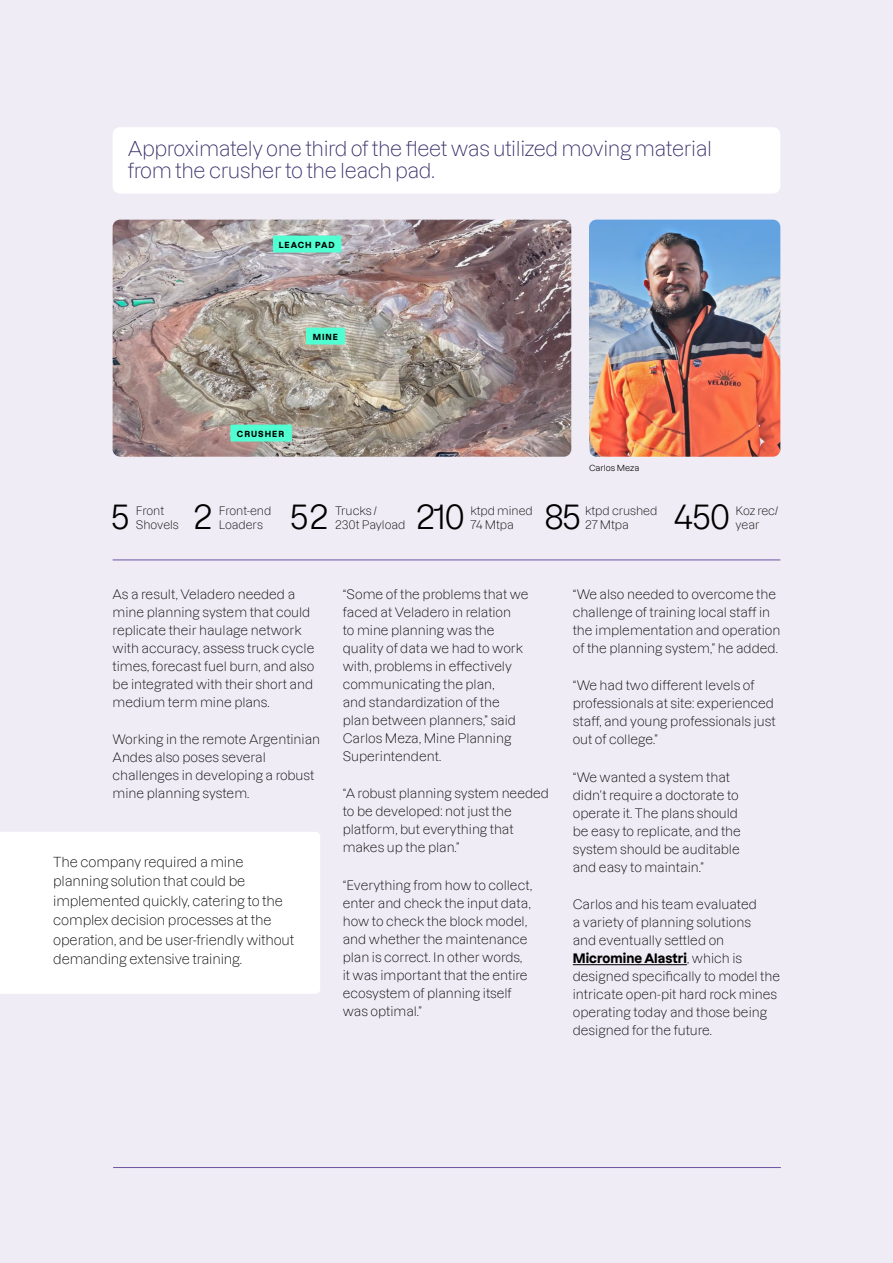
<style>
.page{position:relative;width:893px;height:1263px;background:#efecf5}
.page>*{position:absolute;margin:0;border:0;box-sizing:border-box;transform-origin:0 0}
.t1{font:33.15px "Dazzed";letter-spacing:-.06em;color:#000}
.t2{font:300 20.1px/21.3px "Dazzed";letter-spacing:-.02em;color:#372d69}
.t3{font:300 13.5px/19.5px "Dazzed";letter-spacing:-.01em;color:#000}
.t4{font:300 12.75px/18px "Dazzed";color:#000}
.t5{font:300 11.4px/13.8px "Dazzed";letter-spacing:-.005em;color:#000}
.t6{font:8.4px "Dazzed";color:#000}
.t7{font:700 8.25px "Dazzed";letter-spacing:.12em;color:#000}
.s1{font-weight:700}
</style>
<div class="page">
<div style="left:113px;top:127px;width:667px;height:67px;background:#fff;border-radius:8px"></div>
<hr style="left:113px;top:1167px;width:668px;height:1px;background:#6b54a3">
<hr style="left:113px;top:560px;width:667px;height:1px;background:#6b54a3">
<hr style="left:573px;top:964px;width:114px;height:1px;background:#000">
<img style="left:589px;top:220px;width:191px;height:237px">
<div style="left:0;top:832px;width:320px;height:162px;background:#fff"></div>
<img style="left:113px;top:220px;width:458px;height:237px">
<div style="left:273px;top:236px;width:68px;height:16px;background:#50ffd2"></div>
<div style="left:306px;top:328px;width:39px;height:16px;background:#50ffd2"></div>
<div style="left:230px;top:425px;width:62px;height:16px;background:#50ffd2"></div>
<h2 class="t2" style="left:128px;top:136px;width:586px">Approximately one third of the fleet was utilized moving material from the crusher to the leach pad.</h2>
<p class="t7" style="left:279px;top:238px;width:58px">LEACH PAD</p>
<p class="t7" style="left:313px;top:330px;width:27px">MINE</p>
<p class="t7" style="left:237px;top:427px;width:49px">CRUSHER</p>
<p class="t6" style="left:589px;top:461px;width:52px">Carlos Meza</p>
<h1 class="t1" style="left:110px;top:489px;width:22px">5</h1>
<p class="t5" style="left:136px;top:502px;width:44px">Front<br>Shovels</p>
<h1 class="t1" style="left:289px;top:489px;width:42px">52</h1>
<p class="t5" style="left:335px;top:502px;width:72px">Trucks /<br>230t Payload</p>
<h1 class="t1" style="left:416px;top:489px;width:51px">210</h1>
<p class="t5" style="left:470px;top:502px;width:64px">ktpd mined<br>74 Mtpa</p>
<h1 class="t1" style="left:544px;top:489px;width:39px">85</h1>
<p class="t5" style="left:585px;top:502px;width:74px">ktpd crushed<br>27 Mtpa</p>
<h1 class="t1" style="left:674px;top:489px;width:58px">450</h1>
<p class="t5" style="left:735px;top:502px;width:44px">Koz rec/</p>
<h1 class="t1" style="left:193px;top:489px;width:21px">2</h1>
<p class="t5" style="left:219px;top:502px;width:54px">Front-end<br>Loaders</p>
<p class="t5" style="left:735px;top:516px;width:26px">year</p>
<p class="t4" style="left:113px;top:584px;width:203px">As a result, Veladero needed a mine planning system that could replicate their haulage network with accuracy, assess truck cycle times, forecast fuel burn, and also be integrated with their short and medium term mine plans.</p>
<p class="t4" style="left:113px;top:729px;width:209px">Working in the remote Argentinian<br>Andes also poses several challenges in developing a robust mine planning system.</p>
<p class="t3" style="left:53px;top:850px;width:243px">The company required a mine planning solution that could be implemented quickly, catering to the complex decision processes at the operation, and be user-friendly without demanding extensive training.</p>
<p class="t4" style="left:343px;top:584px;width:187px">“Some of the problems that we faced at Veladero in relation<br>to mine planning was the quality of data we had to work with, problems in effectively communicating the plan,<br>and standardization of the plan between planners,” said<br>Carlos Meza, Mine Planning<br>Superintendent.</p>
<p class="t4" style="left:343px;top:783px;width:208px">“A robust planning system needed to be developed: not just the platform, but everything that makes up the plan.”</p>
<p class="t4" style="left:343px;top:875px;width:191px">“Everything from how to collect, enter and check the input data, how to check the block model, and whether the maintenance plan is correct. In other words, it was important that the entire ecosystem of planning itself was optimal.”</p>
<p class="t4" style="left:573px;top:584px;width:209px">“We also needed to overcome the challenge of training local staff in the implementation and operation of the planning system,” he added.</p>
<p class="t4" style="left:573px;top:675px;width:204px">“We had two different levels of professionals at site: experienced staff, and young professionals just out of college.”</p>
<p class="t4" style="left:573px;top:767px;width:170px">“We wanted a system that didn’t require a doctorate to operate it. The plans should be easy to replicate, and the system should be auditable and easy to maintain.”</p>
<p class="t4" style="left:573px;top:894px;width:209px">Carlos and his team evaluated<br>a variety of planning solutions<br>and eventually settled on<br><span class="s1">Micromine Alastri</span>, which is designed specifically to model the intricate open-pit hard rock mines operating today and those being designed for the future.</p>
</div>
